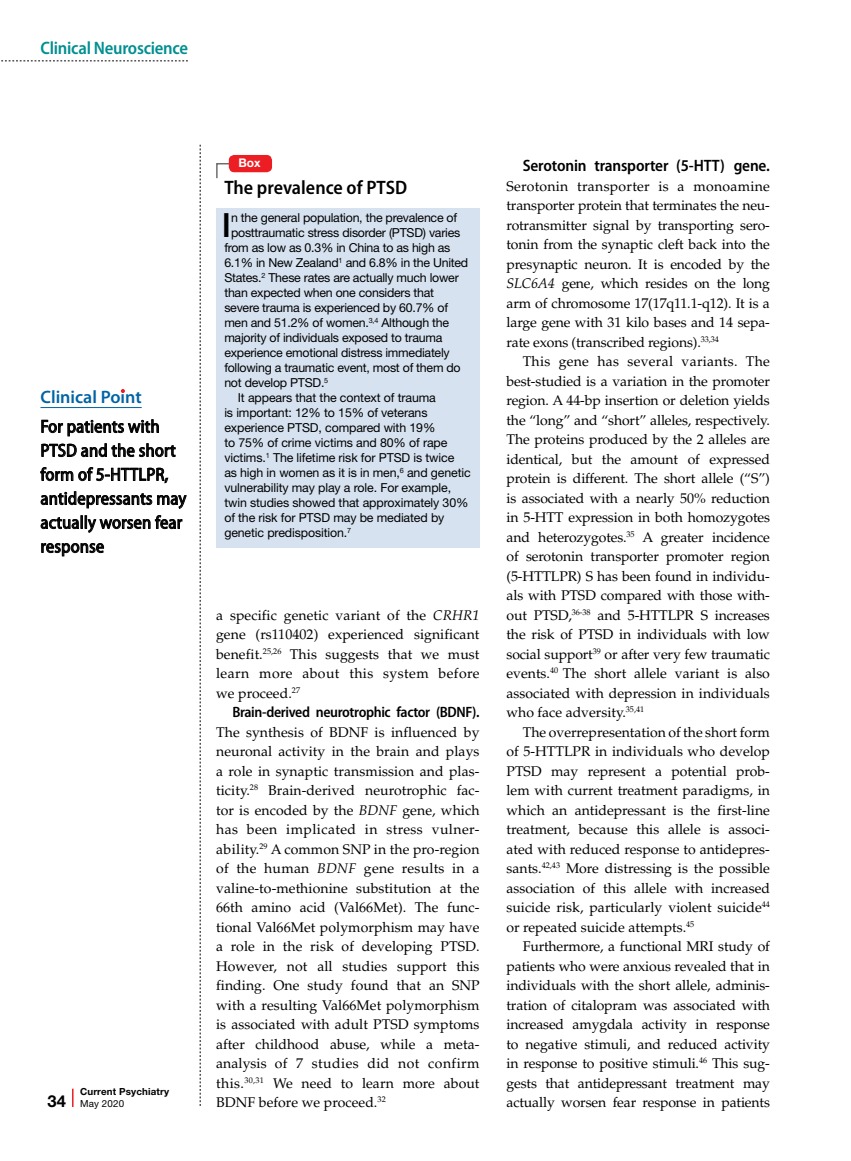
<style>
.page{position:relative;width:851px;height:1161px;background:#fff}
.page>*{position:absolute;margin:0;border:0;box-sizing:border-box;transform-origin:0 0}
.boxbody_1{font:500 33.45px "Helvetica Neue LT Std";color:#000}
.boxhead{font:600 semi-condensed 19.5px "Myriad Pro";color:#000}
.clinical_point{font:semi-condensed 18px/24px "Myriad Pro";letter-spacing:.01em;color:#000}
.t1{font:600 semi-condensed 18px "Myriad Pro";letter-spacing:-.015em;color:#008f91}
.t2{font:600 18px "Myriad Pro";color:#0063a5}
.body_indent{font:600 semi-condensed 16.5px "Myriad Pro";letter-spacing:-.01em;color:#000}
.body_indent-2{font:600 semi-condensed 15px "Myriad Pro";letter-spacing:-.025em;color:#000}
.body_indent-3{font:14.1px/19.5px "Palatino LT Std";color:#000;text-align:justify}
.boxbody_1-2{font:12.3px "Helvetica Neue LT Std";letter-spacing:-.02em;color:#000}
.boxbody_2{font:12.3px/15px "Helvetica Neue LT Std";letter-spacing:-.01em;color:#000}
.boxhead_no{font:700 12px "Helvetica Neue LT Std";color:#fff}
.t3{font:700 9.75px/12px "Helvetica Neue LT Std";letter-spacing:.015em;color:#000}
.s1{font-size:16.5px}
.s2{font-weight:400}
.s3{font-style:italic}
</style>
<div class="page">
<svg style="left:200px;top:145px;width:1px;height:961px"></svg>
<svg style="left:72px;top:1089px;width:2px;height:18px"></svg>
<svg style="left:1px;top:61px;width:187px;height:1px"></svg>
<hr style="left:40px;top:407px;width:102px;height:1px;background:#0063a5">
<svg style="left:41px;top:419px;width:118px;height:18px"></svg>
<svg style="left:41px;top:443px;width:135px;height:15px"></svg>
<svg style="left:40px;top:467px;width:128px;height:16px"></svg>
<svg style="left:41px;top:491px;width:146px;height:18px"></svg>
<svg style="left:41px;top:515px;width:141px;height:18px"></svg>
<svg style="left:41px;top:543px;width:63px;height:14px"></svg>
<svg style="left:120px;top:389px;width:5px;height:4px"></svg>
<svg style="left:216px;top:162px;width:19px;height:17px"></svg>
<div style="left:229px;top:155px;width:43px;height:17px;background:#ed1d24;border-radius:5px"></div>
<div style="left:216px;top:208px;width:263px;height:340px;background:#d6e2f0"></div>
<p class="t1" style="left:40px;top:37px;width:149px">Clinical Neuroscience</p>
<p class="t2" style="left:40px;top:386px;width:103px">Clinical Point</p>
<p class="clinical_point" style="left:40px;top:414px;width:147px">For patients with<br>PTSD and the short form of 5-HTTLPR, antidepressants may actually worsen fear response</p>
<p class="t3" style="left:47px;top:1085px;width:123px;text-indent:33px">Current Psychiatry<br><span class="s1">34</span> <span class="s2">May 2020</span></p>
<p class="boxhead_no" style="left:238px;top:156px;width:24px">Box</p>
<p class="boxhead" style="left:224px;top:175px;width:184px">The prevalence of PTSD</p>
<p class="boxbody_1" style="left:222px;top:205px;width:11px">I</p>
<p class="boxbody_1-2" style="left:231px;top:210px;width:227px">n the general population, the prevalence of</p>
<p class="boxbody_1-2" style="left:231px;top:225px;width:231px">posttraumatic stress disorder (PTSD) varies</p>
<p class="boxbody_1-2" style="left:224px;top:240px;width:227px">from as low as 0.3% in China to as high as</p>
<p class="boxbody_1-2" style="left:224px;top:255px;width:245px">6.1% in New Zealand<sup>1</sup> and 6.8% in the United</p>
<p class="boxbody_1-2" style="left:224px;top:270px;width:236px">States.<sup>2</sup> These rates are actually much lower</p>
<p class="boxbody_1-2" style="left:224px;top:285px;width:211px">than expected when one considers that</p>
<p class="boxbody_1-2" style="left:224px;top:300px;width:225px">severe trauma is experienced by 60.7% of</p>
<p class="boxbody_1-2" style="left:224px;top:315px;width:226px">men and 51.2% of women.<sup>3,4</sup> Although the</p>
<p class="boxbody_1-2" style="left:224px;top:330px;width:219px">majority of individuals exposed to trauma</p>
<p class="boxbody_1-2" style="left:224px;top:345px;width:227px">experience emotional distress immediately</p>
<p class="boxbody_1-2" style="left:224px;top:360px;width:238px">following a traumatic event, most of them do</p>
<p class="boxbody_1-2" style="left:224px;top:375px;width:105px">not develop PTSD.<sup>5</sup></p>
<p class="boxbody_2" style="left:224px;top:390px;width:248px;text-indent:14px">It appears that the context of trauma<br>is important: 12% to 15% of veterans experience PTSD, compared with 19%<br>to 75% of crime victims and 80% of rape victims.<sup>1</sup> The lifetime risk for PTSD is twice<br>as high in women as it is in men,<sup>6</sup> and genetic vulnerability may play a role. For example, twin studies showed that approximately 30% of the risk for PTSD may be mediated by genetic predisposition.<sup>7</sup></p>
<p class="body_indent-3" style="left:216px;top:605px;width:265px">a specific genetic variant of the <span class="s3">CRHR1 </span>gene (rs110402) experienced significant benefit.<sup>25,26</sup> This suggests that we must learn more about this system before we proceed.<sup>27</sup></p>
<p class="body_indent-2" style="left:232px;top:703px;width:249px">Brain-derived neurotrophic factor (BDNF).</p>
<p class="body_indent-3" style="left:216px;top:722px;width:265px">The synthesis of BDNF is influenced by neuronal activity in the brain and plays a role in synaptic transmission and plas&shy;ticity.<sup>28</sup> Brain-derived neurotrophic fac&shy;tor is encoded by the <span class="s3">BDNF</span> gene, which has been implicated in stress vulner&shy;ability.<sup>29</sup> A common SNP in the pro-region of the human <span class="s3">BDNF</span> gene results in a valine-to-methionine substitution at the 66th amino acid (Val66Met). The func&shy;tional Val66Met polymorphism may have a role in the risk of developing PTSD.<br>However, not all studies support this finding. One study found that an SNP with a resulting Val66Met polymorphism is associated with adult PTSD symptoms after childhood abuse, while a meta&shy;analysis of 7 studies did not confirm this.<sup>30,31</sup> We need to learn more about BDNF before we proceed.<sup>32</sup></p>
<p class="body_indent" style="left:522px;top:155px;width:249px">Serotonin transporter (5-HTT) gene.</p>
<p class="body_indent-3" style="left:506px;top:176px;width:265px">Serotonin transporter is a monoamine transporter protein that terminates the neu&shy;rotransmitter signal by transporting sero&shy;tonin from the synaptic cleft back into the presynaptic neuron. It is encoded by the <span class="s3">SLC6A4</span> gene, which resides on the long arm of chromosome 17(17q11.1-q12). It is a large gene with 31 kilo bases and 14 sepa&shy;rate exons (transcribed regions).<sup>33,34</sup></p>
<p class="body_indent-3" style="left:506px;top:352px;width:265px;text-indent:16px">This gene has several variants. The best-studied is a variation in the promoter region. A 44-bp insertion or deletion yields the “long” and “short” alleles, respectively.<br>The proteins produced by the 2 alleles are identical, but the amount of expressed protein is different. The short allele (“S”) is associated with a nearly 50% reduction in 5-HTT expression in both homozygotes and heterozygotes.<sup>35</sup> A greater incidence of serotonin transporter promoter region (5-HTTLPR) S has been found in individu&shy;als with PTSD compared with those with&shy;out PTSD,<sup>36-38</sup> and 5-HTTLPR S increases the risk of PTSD in individuals with low social support<sup>39</sup> or after very few traumatic events.<sup>40</sup> The short allele variant is also associated with depression in individuals who face adversity.<sup>35,41</sup></p>
<p class="body_indent-3" style="left:506px;top:722px;width:265px;text-indent:16px">The overrepresentation of the short form of 5-HTTLPR in individuals who develop PTSD may represent a potential prob&shy;lem with current treatment paradigms, in which an antidepressant is the first-line treatment, because this allele is associ&shy;ated with reduced response to antidepres&shy;sants.<sup>42,43</sup> More distressing is the possible association of this allele with increased suicide risk, particularly violent suicide<sup>44 </sup>or repeated suicide attempts.<sup>45</sup></p>
<p class="body_indent-3" style="left:506px;top:937px;width:265px;text-indent:16px">Furthermore, a functional MRI study of patients who were anxious revealed that in individuals with the short allele, adminis&shy;tration of citalopram was associated with increased amygdala activity in response to negative stimuli, and reduced activity in response to positive stimuli.<sup>46</sup> This sug&shy;gests that antidepressant treatment may actually worsen fear response in patients</p>
</div>
